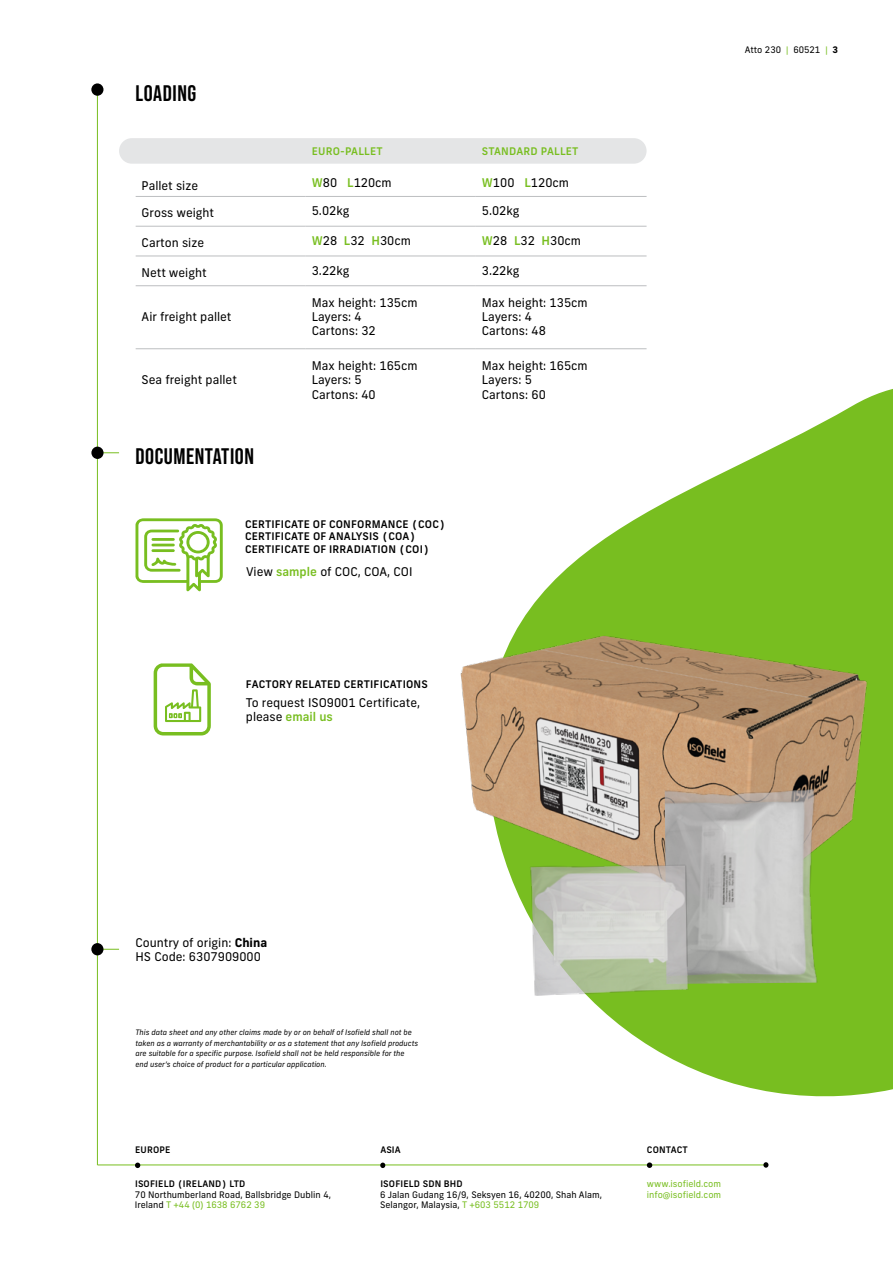
<style>
.page{position:relative;width:893px;height:1263px;background:#fff}
.page>*{position:absolute;margin:0;border:0;box-sizing:border-box;transform-origin:0 0}
.t1{font:700 22.5px "Bebas Neue Pro";letter-spacing:.025em;color:#000}
.t2{font:12px/14.4px "New Frank";color:#000}
.t3{font:500 10.5px/12.6px "New Frank";letter-spacing:.02em;color:#000}
.t4{font:500 10.5px "New Frank";letter-spacing:.02em;color:#78be20}
.t5{font:9px/10.5px "New Frank";color:#000}
.t6{font:500 9px "New Frank";letter-spacing:.02em;color:#000}
.t7{font:9px/10.5px "New Frank";color:#78be20}
.t8{font:italic 7.5px/10.5px "New Frank";color:#000}
.s1{font-weight:500;color:#78be20}
.s2{color:#78be20}
.s3{font-weight:700}
</style>
<div class="page">
<svg style="left:471px;top:349px;width:422px;height:748px"></svg>
<hr style="left:97px;top:92px;width:1px;height:1073px;background:#78be20">
<svg style="left:135px;top:518px;width:88px;height:73px"></svg>
<hr style="left:98px;top:1164px;width:668px;height:1px;background:#78be20">
<svg style="left:647px;top:1162px;width:5px;height:6px"></svg>
<svg style="left:380px;top:1162px;width:5px;height:6px"></svg>
<svg style="left:135px;top:1162px;width:5px;height:6px"></svg>
<svg style="left:154px;top:663px;width:57px;height:72px"></svg>
<svg style="left:763px;top:1162px;width:5px;height:6px"></svg>
<div style="left:119px;top:138px;width:528px;height:26px;background:#e4e5e6;border-radius:13px"></div>
<hr style="left:136px;top:196px;width:170px;height:1px;background:#bcbec0">
<hr style="left:306px;top:196px;width:170px;height:1px;background:#bcbec0">
<hr style="left:476px;top:196px;width:171px;height:1px;background:#bcbec0">
<hr style="left:136px;top:226px;width:170px;height:1px;background:#bcbec0">
<hr style="left:306px;top:226px;width:170px;height:1px;background:#bcbec0">
<hr style="left:476px;top:226px;width:171px;height:1px;background:#bcbec0">
<hr style="left:136px;top:256px;width:170px;height:1px;background:#bcbec0">
<hr style="left:306px;top:256px;width:170px;height:1px;background:#bcbec0">
<hr style="left:476px;top:256px;width:171px;height:1px;background:#bcbec0">
<hr style="left:136px;top:285px;width:170px;height:1px;background:#bcbec0">
<hr style="left:306px;top:285px;width:170px;height:1px;background:#bcbec0">
<hr style="left:476px;top:285px;width:171px;height:1px;background:#bcbec0">
<hr style="left:136px;top:348px;width:170px;height:1px;background:#bcbec0">
<hr style="left:306px;top:348px;width:170px;height:1px;background:#bcbec0">
<hr style="left:476px;top:348px;width:171px;height:1px;background:#bcbec0">
<img style="left:460px;top:614px;width:433px;height:303px">
<img style="left:664px;top:745px;width:174px;height:239px">
<svg style="left:103px;top:949px;width:16px;height:1px"></svg>
<div style="left:91px;top:943px;width:12px;height:12px;background:#000;border-radius:50%"></div>
<div style="left:91px;top:83px;width:12px;height:13px;background:#000;border-radius:50%"></div>
<svg style="left:104px;top:452px;width:15px;height:1px"></svg>
<div style="left:91px;top:447px;width:13px;height:12px;background:#000;border-radius:50%"></div>
<img style="left:503px;top:850px;width:233px;height:158px">
<h1 class="t1" style="left:135px;top:80px;width:62px">LOADING</h1>
<p class="t4" style="left:312px;top:145px;width:72px">EURO-PALLET</p>
<p class="t4" style="left:482px;top:145px;width:98px">STANDARD PALLET</p>
<p class="t2" style="left:142px;top:178px;width:58px">Pallet size</p>
<p class="t2" style="left:312px;top:176px;width:82px"><span class="s1">W</span>80 <span class="s1">L</span>120cm</p>
<p class="t2" style="left:482px;top:176px;width:89px"><span class="s1">W</span>100 <span class="s1">L</span>120cm</p>
<p class="t2" style="left:142px;top:206px;width:74px">Gross weight</p>
<p class="t2" style="left:312px;top:204px;width:39px">5.02kg</p>
<p class="t2" style="left:482px;top:204px;width:39px">5.02kg</p>
<p class="t2" style="left:142px;top:235px;width:64px">Carton size</p>
<p class="t2" style="left:312px;top:233px;width:101px"><span class="s1">W</span>28 <span class="s1">L</span>32 <span class="s1">H</span>30cm</p>
<p class="t2" style="left:482px;top:233px;width:101px"><span class="s1">W</span>28 <span class="s1">L</span>32 <span class="s1">H</span>30cm</p>
<p class="t2" style="left:142px;top:265px;width:66px">Nett weight</p>
<p class="t2" style="left:312px;top:263px;width:39px">3.22kg</p>
<p class="t2" style="left:482px;top:263px;width:39px">3.22kg</p>
<p class="t2" style="left:142px;top:309px;width:91px">Air freight pallet</p>
<p class="t2" style="left:312px;top:295px;width:107px">Max height: 135cm<br>Layers: 4<br>Cartons: 32</p>
<p class="t2" style="left:482px;top:295px;width:107px">Max height: 135cm<br>Layers: 4<br>Cartons: 48</p>
<p class="t2" style="left:142px;top:373px;width:97px">Sea freight pallet</p>
<h1 class="t1" style="left:135px;top:443px;width:120px">DOCUMENTATION</h1>
<p class="t2" style="left:312px;top:358px;width:107px">Max height: 165cm<br>Layers: 5<br>Cartons: 40</p>
<p class="t2" style="left:482px;top:358px;width:107px">Max height: 165cm<br>Layers: 5<br>Cartons: 60</p>
<p class="t3" style="left:245px;top:517px;width:202px">CERTIFICATE OF CONFORMANCE (COC)<br>CERTIFICATE OF ANALYSIS (COA)<br>CERTIFICATE OF IRRADIATION (COI)</p>
<p class="t2" style="left:246px;top:565px;width:168px">View <span class="s1">sample</span> of COC, COA, COI</p>
<p class="t3" style="left:246px;top:678px;width:183px">FACTORY RELATED CERTIFICATIONS</p>
<p class="t2" style="left:246px;top:695px;width:176px">To request ISO9001 Certificate, please <span class="s1">email us</span></p>
<p class="t5" style="left:745px;top:44px;width:95px">Atto 230 <span class="s2">|</span> 60521 <span class="s2">|</span> <span class="s3">3</span></p>
<p class="t2" style="left:135px;top:936px;width:133px;line-height:13.5px">Country of origin: <span class="s3">China<br></span>HS Code: 6307909000</p>
<p class="t8" style="left:135px;top:1027px;width:284px">This data sheet and any other claims made by or on behalf of Isofield shall not be taken as a warranty of merchantability or as a statement that any Isofield products are suitable for a specific purpose. Isofield shall not be held responsible for the end user’s choice of product for a particular application.</p>
<p class="t6" style="left:135px;top:1144px;width:37px">EUROPE</p>
<p class="t6" style="left:135px;top:1178px;width:112px">ISOFIELD (IRELAND) LTD</p>
<p class="t5" style="left:135px;top:1189px;width:198px">70 Northumberland Road, Ballsbridge Dublin 4,<br>Ireland <span class="s2">T +44 (0) 1638 6762 39</span></p>
<p class="t6" style="left:380px;top:1144px;width:22px">ASIA</p>
<p class="t6" style="left:380px;top:1178px;width:84px">ISOFIELD SDN BHD</p>
<p class="t5" style="left:380px;top:1189px;width:223px">6 Jalan Gudang 16/9, Seksyen 16, 40200, Shah Alam,<br>Selangor, Malaysia, <span class="s2">T +603 5512 1709</span></p>
<p class="t6" style="left:647px;top:1144px;width:43px">CONTACT</p>
<p class="t7" style="left:647px;top:1179px;width:76px">www.isofield.com info@isofield.com</p>
</div>
